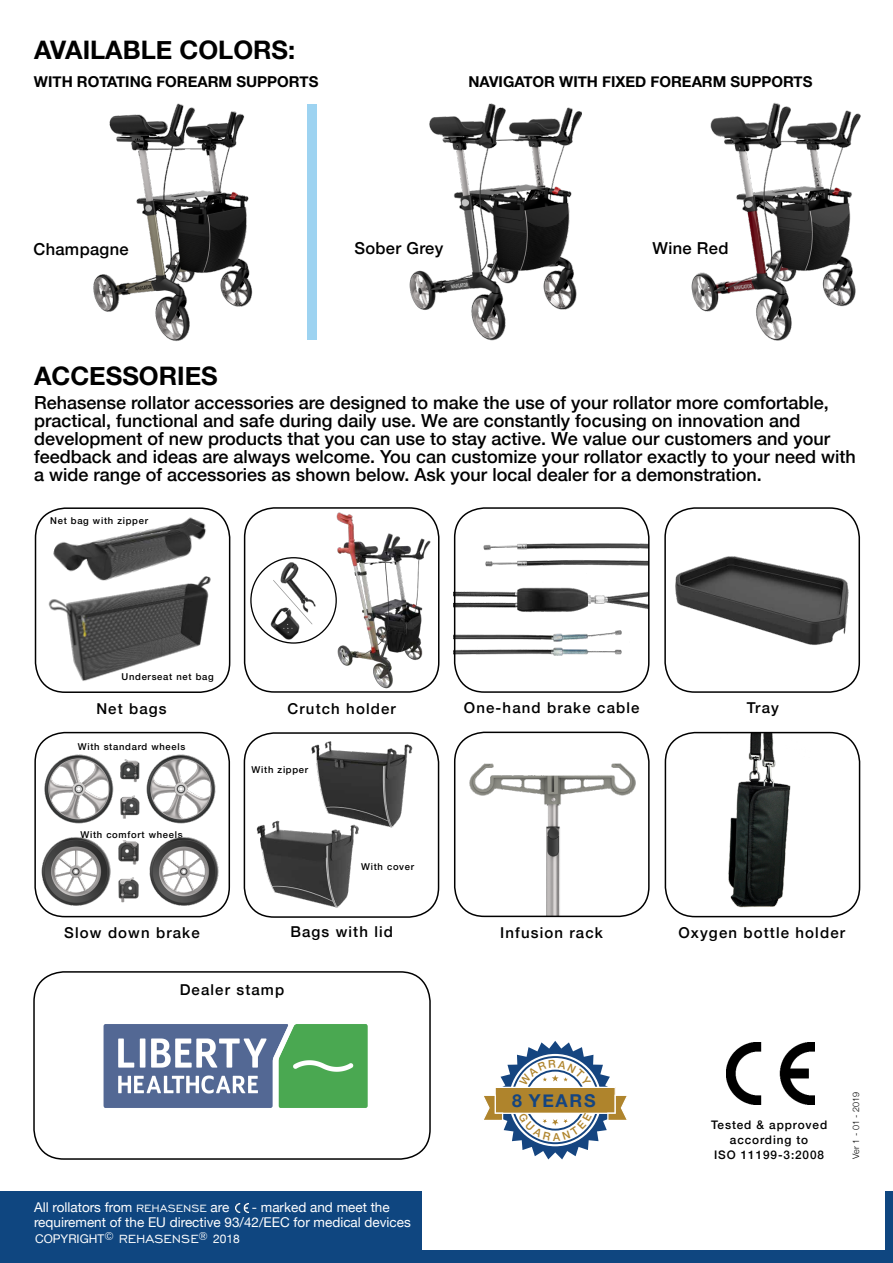
<style>
.page{position:relative;width:893px;height:1263px;background:#fff}
.page>*{position:absolute;margin:0;border:0;box-sizing:border-box;transform-origin:0 0}
.t1{font:700 25.5px "Helvetica Neue";color:#000}
.t2{font:500 18px/18px "Helvetica Neue";color:#000}
.t3{font:700 17.7px "Helvetica Neue";letter-spacing:.1em;color:#154580}
.t4{font:500 16.5px "Helvetica Neue";letter-spacing:.02em;color:#000}
.t5{font:500 15px "Helvetica Neue";letter-spacing:.075em;color:#000}
.t6{font:700 15px "Helvetica Neue";color:#000}
.t7{font:13.5px/15px "Helvetica Neue";color:#fff}
.t8{font:12px "Helvetica Neue";color:#fff}
.t9{font:500 11.85px/15.3px "Helvetica Neue";letter-spacing:.075em;color:#000;text-align:center}
.t10{font:500 9.45px "Helvetica Neue";letter-spacing:.075em;color:#000}
.t11{font:300 9px "Helvetica Neue";letter-spacing:-.01em;color:#000}
.s1{font-family:"Engravers Gothic BT"}
.s2{font-family:"Engravers Gothic BT";font-size:15.15px}
</style>
<div class="page">
<div style="left:244px;top:507px;width:195px;height:186px;border:2px solid #000;border-radius:30px"></div>
<img style="left:333px;top:512px;width:99px;height:179px">
<div style="left:33px;top:971px;width:398px;height:189px;border:2px solid #000;border-radius:30px"></div>
<img style="left:726px;top:1042px;width:88px;height:63px">
<div style="left:0;top:1191px;width:893px;height:72px;background:#0f4680"></div>
<svg style="left:236px;top:1203px;width:13px;height:10px"></svg>
<div style="left:664px;top:507px;width:196px;height:186px;border:2px solid #000;border-radius:30px"></div>
<img style="left:675px;top:556px;width:174px;height:89px">
<div style="left:34px;top:732px;width:196px;height:185px;border:2px solid #000;border-radius:30px"></div>
<img style="left:40px;top:837px;width:178px;height:70px">
<img style="left:44px;top:754px;width:172px;height:70px">
<img style="left:457px;top:543px;width:190px;height:113px">
<div style="left:454px;top:507px;width:196px;height:186px;border:2px solid #000;border-radius:30px"></div>
<div style="left:35px;top:507px;width:195px;height:186px;border:2px solid #000;border-radius:30px"></div>
<img style="left:50px;top:507px;width:158px;height:67px">
<img style="left:465px;top:763px;width:174px;height:153px">
<div style="left:454px;top:732px;width:196px;height:185px;border:2px solid #000;border-radius:30px"></div>
<img style="left:728px;top:735px;width:63px;height:173px">
<div style="left:665px;top:732px;width:195px;height:185px;border:2px solid #000;border-radius:30px"></div>
<div style="left:244px;top:732px;width:195px;height:186px;border:2px solid #000;border-radius:30px"></div>
<img style="left:254px;top:820px;width:105px;height:90px">
<img style="left:310px;top:741px;width:103px;height:89px">
<img style="left:48px;top:574px;width:163px;height:107px">
<img style="left:93px;top:103px;width:160px;height:238px">
<img style="left:409px;top:103px;width:173px;height:238px">
<img style="left:691px;top:102px;width:170px;height:239px">
<div style="left:307px;top:105px;width:9px;height:235px;background:#9dd3f1"></div>
<img style="left:270px;top:561px;width:46px;height:79px">
<div style="left:423px;top:1189px;width:462px;height:60px;background:#fff"></div>
<img style="left:82px;top:1024px;width:307px;height:134px">
<svg style="left:484px;top:1041px;width:143px;height:118px"></svg>
<h1 class="t1" style="left:34px;top:30px;width:263px">AVAILABLE COLORS:</h1>
<p class="t6" style="left:34px;top:70px;width:286px">WITH ROTATING FOREARM SUPPORTS</p>
<p class="t6" style="left:468px;top:70px;width:346px">NAVIGATOR WITH FIXED FOREARM SUPPORTS</p>
<p class="t4" style="left:33px;top:236px;width:97px">Champagne</p>
<p class="t4" style="left:354px;top:235px;width:90px">Sober Grey</p>
<p class="t4" style="left:652px;top:235px;width:77px">Wine Red</p>
<h1 class="t1" style="left:34px;top:356px;width:185px">ACCESSORIES</h1>
<p class="t2" style="left:34px;top:392px;width:823px">Rehasense rollator accessories are designed to make the use of your rollator more comfortable, practical, functional and safe during daily use. We are constantly focusing on innovation and development of new products that you can use to stay active. We value our customers and your feedback and ideas are always welcome. You can customize your rollator exactly to your need with a wide range of accessories as shown below. Ask your local dealer for a demonstration.</p>
<p class="t10" style="left:50px;top:513px;width:99px">Net bag with zipper</p>
<p class="t10" style="left:122px;top:669px;width:94px">Underseat net bag</p>
<p class="t5" style="left:96px;top:696px;width:72px">Net bags</p>
<p class="t5" style="left:288px;top:696px;width:110px">Crutch holder</p>
<p class="t5" style="left:464px;top:696px;width:177px">One-hand brake cable</p>
<p class="t10" style="left:78px;top:739px;width:109px">With standard wheels</p>
<p class="t10" style="left:80px;top:827px;width:104px">With comfort wheels</p>
<p class="t10" style="left:252px;top:762px;width:58px">With zipper</p>
<p class="t10" style="left:361px;top:859px;width:55px">With cover</p>
<p class="t5" style="left:747px;top:696px;width:34px">Tray</p>
<p class="t5" style="left:64px;top:920px;width:137px">Slow down brake</p>
<p class="t5" style="left:290px;top:920px;width:104px">Bags with lid</p>
<p class="t5" style="left:500px;top:920px;width:104px">Infusion rack</p>
<p class="t5" style="left:678px;top:921px;width:168px">Oxygen bottle holder</p>
<p class="t5" style="left:180px;top:978px;width:106px">Dealer stamp</p>
<p class="t7" style="left:34px;top:1201px;width:197px">All rollators from <span class="s1">REHASENSE</span> are</p>
<p class="t7" style="left:34px;top:1201px;width:378px;text-indent:218px">- marked and meet the requirement of the EU directive 93/42/EEC for medical devices</p>
<p class="t8" style="left:35px;top:1230px;width:206px">COPYRIGHT<sup>©</sup> <span class="s2">REHASENSE</span><sup>®</sup> 2018</p>
<p class="t3" style="left:512px;top:1087px;width:85px">8 YEARS</p>
<p class="t9" style="left:711px;top:1116px;width:118px">Tested &amp; approved according to<br>ISO 11199-3:2008</p>
<p class="t11" style="left:848px;top:1159px;width:68px;rotate:-90deg">Ver 1 - 01 - 2019</p>
</div>
